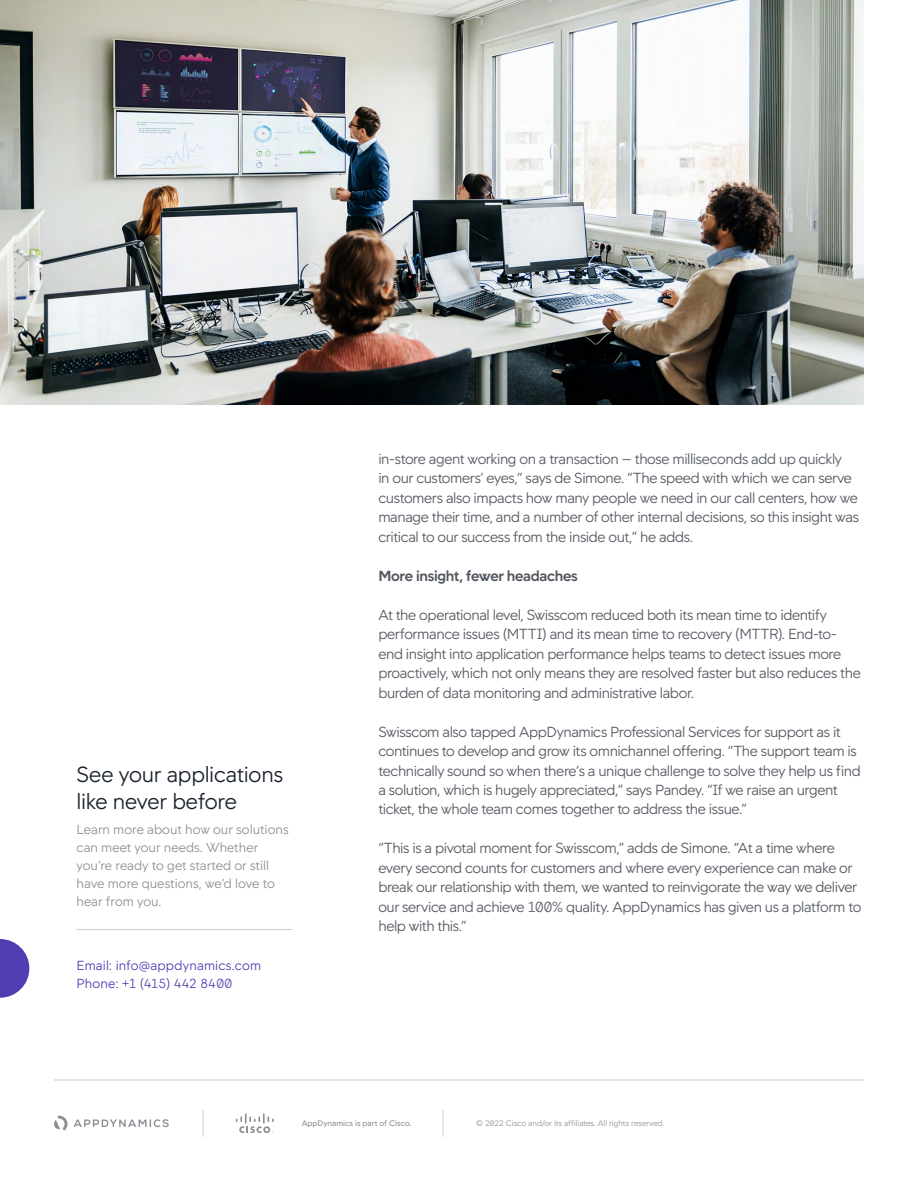
<style>
.page{position:relative;width:918px;height:1188px;background:#fff}
.page>*{position:absolute;margin:0;border:0;box-sizing:border-box;transform-origin:0 0}
.t1{font:300 22.5px/27px "App D Sans";letter-spacing:-.015em;color:#19212b}
.t2{font:300 15px/19.5px "App D Sans";letter-spacing:-.03em;color:#535860}
.t3{font:700 15px "App D Sans";letter-spacing:-.02em;color:#535860}
.t4{font:300 13.5px/18px "App D Sans";color:#8c9095}
.t5{font:300 13.5px/18px "App D Sans";letter-spacing:.01em;color:#4e3eb1}
.t6{font:300 8.25px "App D Sans";color:#8c9095}
.t7{font:8.25px "App D Sans";color:#8c9095}
</style>
<div class="page">
<img style="left:0;top:0;width:864px;height:405px">
<hr style="left:76px;top:929px;width:216px;height:1px;background:#ccc">
<svg style="left:0;top:939px;width:29px;height:59px"></svg>
<svg style="left:54px;top:1116px;width:14px;height:15px"></svg>
<svg style="left:74px;top:1119px;width:95px;height:8px"></svg>
<hr style="left:54px;top:1080px;width:810px;height:1px;background:#ccc">
<svg style="left:203px;top:1110px;width:1px;height:27px"></svg>
<svg style="left:443px;top:1110px;width:1px;height:27px"></svg>
<svg style="left:236px;top:1113px;width:38px;height:20px"></svg>
<h1 class="t1" style="left:76px;top:761px;width:208px">See your applications like never before</h1>
<p class="t4" style="left:76px;top:820px;width:214px">Learn more about how our solutions can meet your needs. Whether you’re ready to get started or still have more questions, we’d love to hear from you.</p>
<p class="t5" style="left:76px;top:957px;width:186px">Email: info@appdynamics.com<br>Phone: +1 (415) 442 8400</p>
<p class="t2" style="left:378px;top:449px;width:482px">in-store agent working on a transaction – those milliseconds add up quickly<br>in our customers’ eyes,” says de Simone. “The speed with which we can serve customers also impacts how many people we need in our call centers, how we manage their time, and a number of other internal decisions, so this insight was critical to our success from the inside out,” he adds.</p>
<p class="t3" style="left:378px;top:567px;width:201px">More insight, fewer headaches</p>
<p class="t2" style="left:378px;top:605px;width:484px">At the operational level, Swisscom reduced both its mean time to identify performance issues (MTTI) and its mean time to recovery (MTTR). End-to&shy;end insight into application performance helps teams to detect issues more proactively, which not only means they are resolved faster but also reduces the burden of data monitoring and administrative labor.</p>
<p class="t2" style="left:378px;top:722px;width:484px">Swisscom also tapped AppDynamics Professional Services for support as it continues to develop and grow its omnichannel offering. “The support team is technically sound so when there’s a unique challenge to solve they help us find a solution, which is hugely appreciated,” says Pandey. “If we raise an urgent ticket, the whole team comes together to address the issue.”</p>
<p class="t2" style="left:378px;top:839px;width:484px">“This is a pivotal moment for Swisscom,” adds de Simone. “At a time where every second counts for customers and where every experience can make or break our relationship with them, we wanted to reinvigorate the way we deliver our service and achieve 100% quality. AppDynamics has given us a platform to help with this.”</p>
<p class="t7" style="left:302px;top:1119px;width:111px">AppDynamics is part of Cisco.</p>
<p class="t6" style="left:476px;top:1119px;width:190px">© 2022 Cisco and/or its affiliates. All rights reserved.</p>
</div>
